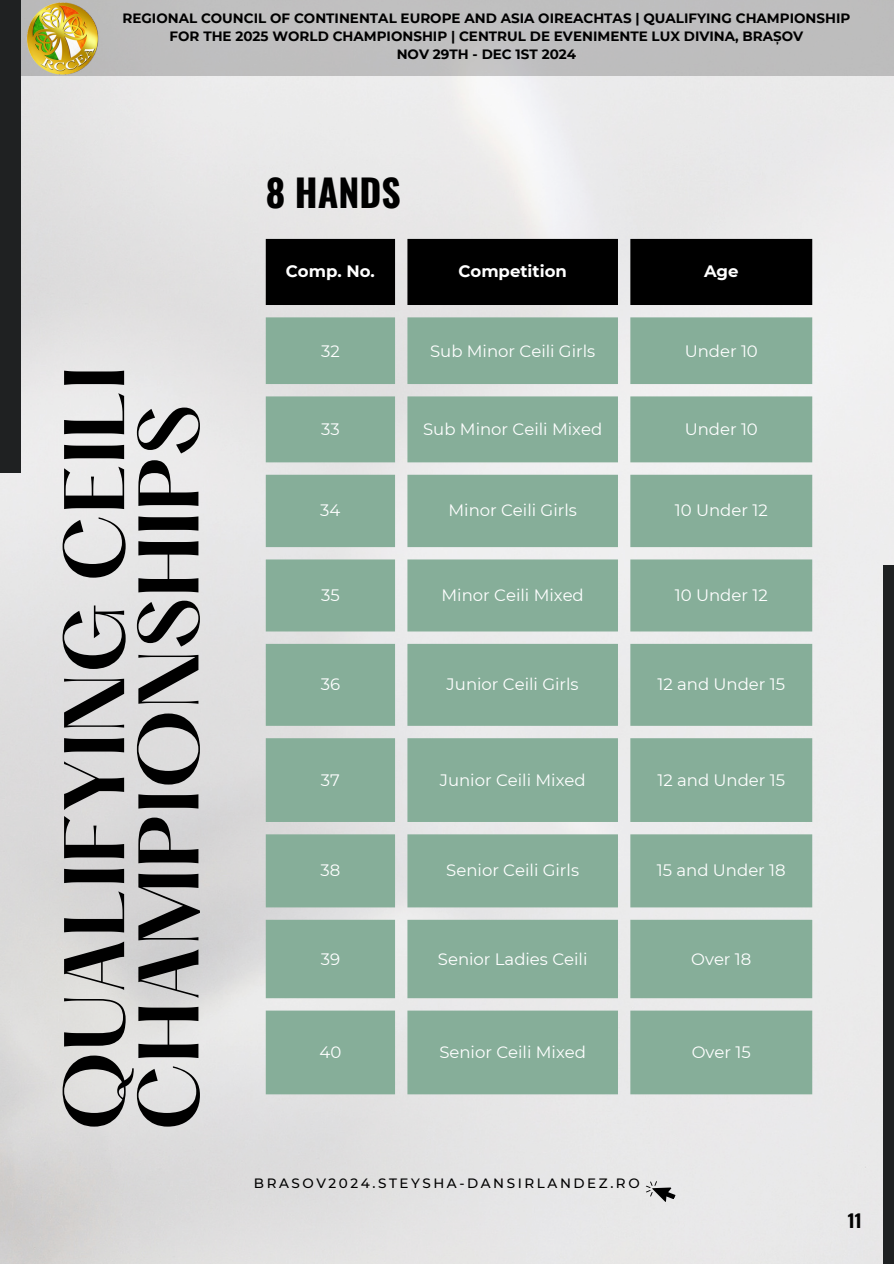
<style>
.page{position:relative;width:894px;height:1264px;background:#fff}
.page>*{position:absolute;margin:0;border:0;box-sizing:border-box;transform-origin:0 0}
.t1{font:600 75px/74.2px "Hatton";color:#000}
.t2{font:700 37.5px "Oswald";color:#000}
.t3{font:700 18px "Oswald";color:#000}
.t4{font:16.5px "Montserrat";color:#fff}
.t5{font:700 16.5px "Montserrat";color:#fff}
.t6{font:700 13.5px/18px "Montserrat";color:#000;text-align:center}
.t7{font:500 13.5px "Montserrat";letter-spacing:.19em;color:#000}
</style>
<div class="page">
<div style="left:266px;top:239px;width:546px;height:66px;background:#000"></div>
<svg style="left:266px;top:317px;width:546px;height:777px;fill:#86ae99"></svg>
<svg style="left:645px;top:1178px;width:33px;height:26px"></svg>
<div style="left:0;top:0;width:893px;height:76px;background:#bebebe"></div>
<img style="left:26px;top:3px;width:73px;height:72px">
<div style="left:0;top:0;width:21px;height:473px;background:#1f2122"></div>
<div style="left:883px;top:565px;width:10px;height:698px;background:#1f2122"></div>
<p class="t6" style="left:122px;top:9px;width:729px">REGIONAL COUNCIL OF CONTINENTAL EUROPE AND ASIA OIREACHTAS | QUALIFYING CHAMPIONSHIP<br>FOR THE 2025 WORLD CHAMPIONSHIP | CENTRUL DE EVENIMENTE LUX DIVINA, BRAȘOV<br>NOV 29TH - DEC 1ST 2024</p>
<h2 class="t2" style="left:266px;top:163px;width:136px">8 HANDS</h2>
<p class="t5" style="left:286px;top:261px;width:90px">Comp. No.</p>
<p class="t5" style="left:458px;top:261px;width:110px">Competition</p>
<p class="t5" style="left:703px;top:261px;width:36px">Age</p>
<h1 class="t1" style="left:66px;top:1131px;width:767px;rotate:-90deg">QUALIFYING CEILI<br>CHAMPIONSHIPS</h1>
<p class="t4" style="left:321px;top:341px;width:20px">32</p>
<p class="t4" style="left:430px;top:341px;width:167px">Sub Minor Ceili Girls</p>
<p class="t4" style="left:684px;top:341px;width:75px">Under 10</p>
<p class="t4" style="left:321px;top:419px;width:20px">33</p>
<p class="t4" style="left:423px;top:419px;width:180px">Sub Minor Ceili Mixed</p>
<p class="t4" style="left:684px;top:419px;width:75px">Under 10</p>
<p class="t4" style="left:320px;top:500px;width:22px">34</p>
<p class="t4" style="left:448px;top:500px;width:130px">Minor Ceili Girls</p>
<p class="t4" style="left:674px;top:500px;width:94px">10 Under 12</p>
<p class="t4" style="left:321px;top:585px;width:20px">35</p>
<p class="t4" style="left:441px;top:585px;width:144px">Minor Ceili Mixed</p>
<p class="t4" style="left:674px;top:585px;width:94px">10 Under 12</p>
<p class="t4" style="left:320px;top:674px;width:21px">36</p>
<p class="t4" style="left:446px;top:674px;width:133px">Junior Ceili Girls</p>
<p class="t4" style="left:657px;top:674px;width:129px">12 and Under 15</p>
<p class="t4" style="left:321px;top:769px;width:21px">37</p>
<p class="t4" style="left:439px;top:769px;width:147px">Junior Ceili Mixed</p>
<p class="t4" style="left:657px;top:769px;width:129px">12 and Under 15</p>
<p class="t4" style="left:320px;top:860px;width:21px">38</p>
<p class="t4" style="left:446px;top:860px;width:134px">Senior Ceili Girls</p>
<p class="t4" style="left:656px;top:860px;width:130px">15 and Under 18</p>
<p class="t4" style="left:320px;top:948px;width:21px">39</p>
<p class="t4" style="left:438px;top:948px;width:151px">Senior Ladies Ceili</p>
<p class="t4" style="left:691px;top:948px;width:62px">Over 18</p>
<p class="t4" style="left:319px;top:1041px;width:23px">40</p>
<p class="t4" style="left:439px;top:1041px;width:148px">Senior Ceili Mixed</p>
<p class="t4" style="left:691px;top:1041px;width:60px">Over 15</p>
<p class="t7" style="left:254px;top:1174px;width:387px">BRASOV2024.STEYSHA-DANSIRLANDEZ.RO</p>
<p class="t3" style="left:847px;top:1206px;width:16px">11</p>
</div>
